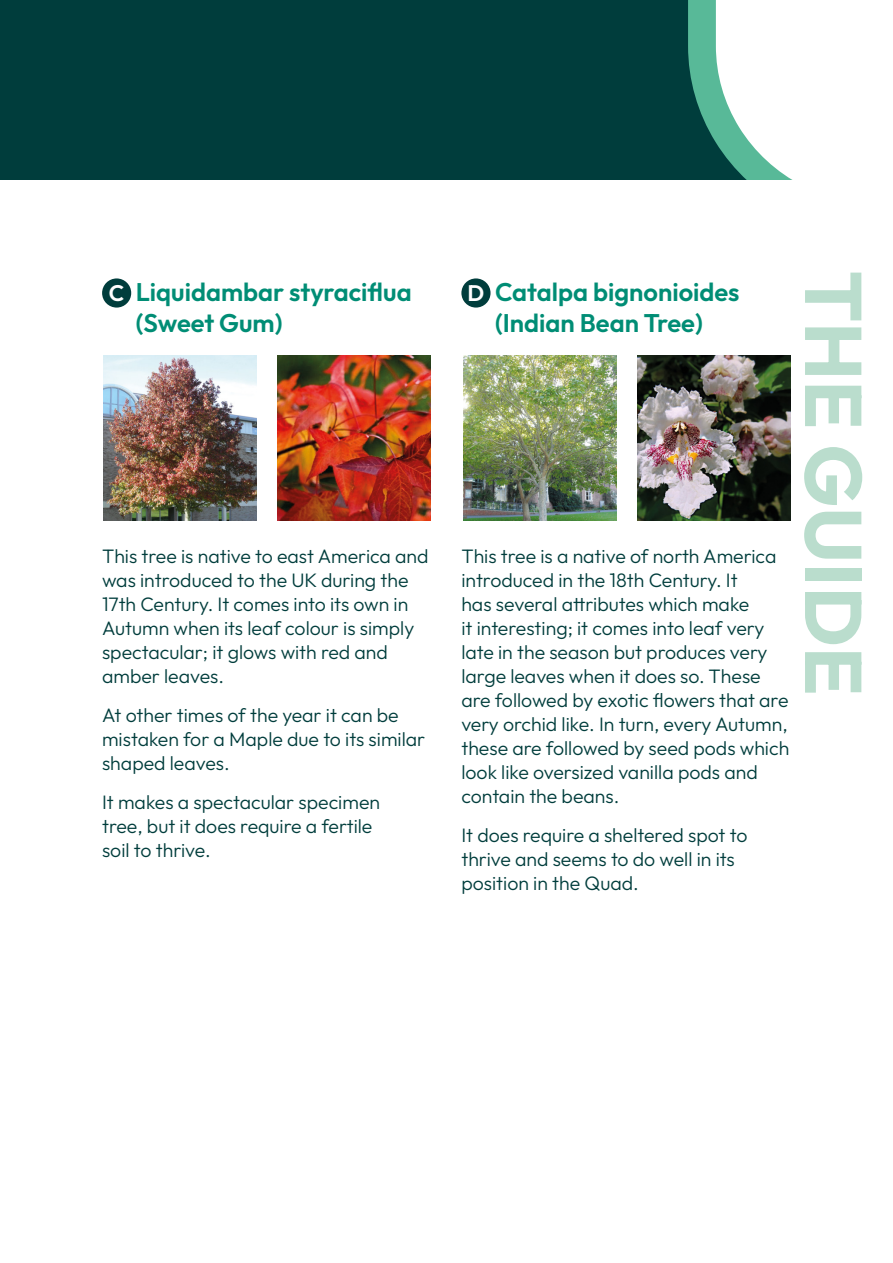
<style>
.page{position:relative;width:893px;height:1263px;background:#fff}
.page>*{position:absolute;margin:0;border:0;box-sizing:border-box;transform-origin:0 0}
.t1{font:700 79.8px "Outfit";color:#baddcd}
.t2{font:600 25.5px/30.6px "Outfit";color:#008d75}
.t3{font:300 19.5px/24px "Outfit";color:#003d3c}
.s1{font-size:22.5px;color:#fff}
</style>
<div class="page">
<div style="left:102px;top:278px;width:29px;height:30px;background:#003d3c;border-radius:50%"></div>
<div style="left:461px;top:278px;width:29px;height:30px;background:#003d3c;border-radius:50%"></div>
<img style="left:103px;top:355px;width:153px;height:166px">
<img style="left:463px;top:355px;width:154px;height:166px">
<img style="left:277px;top:355px;width:154px;height:166px">
<img style="left:638px;top:355px;width:153px;height:166px">
<div style="left:0;top:0;width:672px;height:180px;background:#003d3c"></div>
<svg style="left:672px;top:0;width:121px;height:180px"></svg>
<h2 class="t2" style="left:136px;top:277px;width:277px;text-indent:-27px"><span class="s1">C</span> Liquidambar styraciflua (Sweet Gum)</h2>
<p class="t3" style="left:102px;top:544px;width:328px">This tree is native to east America and was introduced to the UK during the<br>17th Century. It comes into its own in<br>Autumn when its leaf colour is simply spectacular; it glows with red and amber leaves.</p>
<p class="t3" style="left:102px;top:703px;width:325px">At other times of the year it can be mistaken for a Maple due to its similar shaped leaves.</p>
<p class="t3" style="left:102px;top:790px;width:280px">It makes a spectacular specimen tree, but it does require a fertile soil to thrive.</p>
<h2 class="t2" style="left:467px;top:277px;width:274px;text-align:center"><span class="s1">D</span> Catalpa bignonioides (Indian Bean Tree)</h2>
<p class="t3" style="left:461px;top:544px;width:329px">This tree is a native of north America introduced in the 18th Century. It<br>has several attributes which make<br>it interesting; it comes into leaf very late in the season but produces very large leaves when it does so. These are followed by exotic flowers that are very orchid like. In turn, every Autumn, these are followed by seed pods which look like oversized vanilla pods and contain the beans.</p>
<p class="t3" style="left:461px;top:823px;width:288px">It does require a sheltered spot to thrive and seems to do well in its position in the Quad.</p>
<h1 class="t1" style="left:878px;top:271px;width:418px;rotate:90deg">The GUIDE</h1>
</div>
